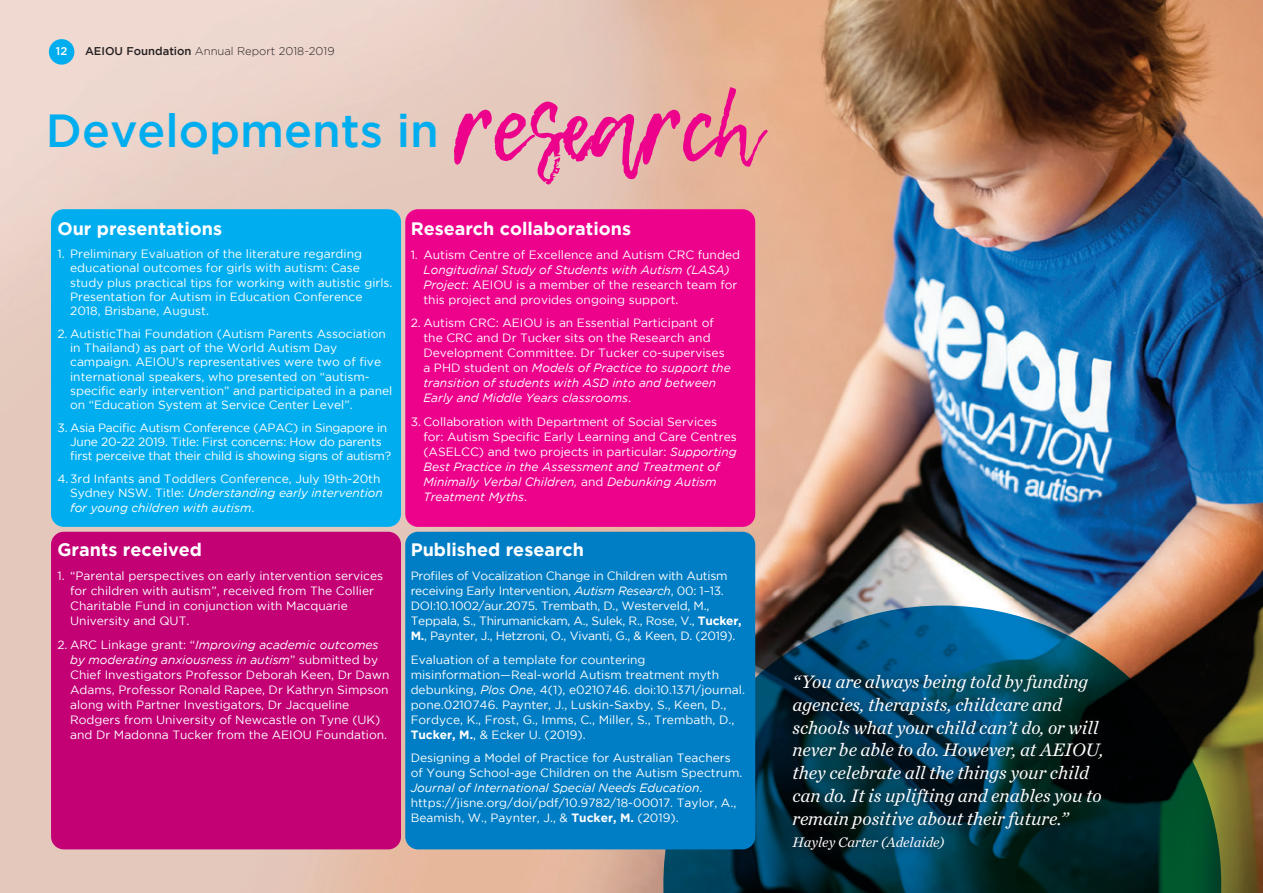
<style>
.page{position:relative;width:1263px;height:893px;background:#fff}
.page>*{position:absolute;margin:0;border:0;box-sizing:border-box;transform-origin:0 0}
.BODY{font:93.15px "Lemon Tuesday";color:#ed028c}
.BODY-2{font:500 46.35px "Gotham";color:#00aeef}
.BODY-3{font:italic 18.9px/22.8px "Chronicle Text G1";color:#fff}
.t1{font:700 18px "Gotham";color:#fff}
.BODY-4{font:italic 14.4px "Chronicle Text G1";color:#fff}
.t2{font:12px/15px "Gotham";color:#fff}
.t3{font:12px/15px "Gotham";letter-spacing:-.02em;color:#fff}
.t4{font:300 11.25px "Gotham";color:#231f20}
.t5{font:500 11.25px "Gotham";color:#fff}
.s1{font-weight:500}
.s2{font-style:italic}
.s3{font-weight:700}
</style>
<div class="page">
<img style="left:0;top:0;width:1263px;height:893px">
<svg style="left:663px;top:606px;width:558px;height:287px"></svg>
<div style="left:49px;top:39px;width:25px;height:26px;background:#00aeef;border-radius:50%"></div>
<div style="left:51px;top:209px;width:350px;height:318px;background:#00aeef;border-radius:13px"></div>
<div style="left:51px;top:532px;width:350px;height:317px;background:#c30175;border-radius:13px"></div>
<div style="left:405px;top:209px;width:350px;height:318px;background:#ed028c;border-radius:13px"></div>
<div style="left:405px;top:532px;width:350px;height:317px;background:#007ec5;border-radius:13px"></div>
<div style="left:784px;top:666px;width:326px;height:193px;background:#231f20;opacity:.75"></div>
<p class="t5" style="left:56px;top:45px;width:13px">12</p>
<p class="t4" style="left:85px;top:45px;width:251px"><span class="s1">AEIOU Foundation</span> Annual Report 2018-2019</p>
<p class="BODY-2" style="left:46px;top:105px;width:394px">Developments in</p>
<p class="BODY" style="left:451px;top:74px;width:307px">research</p>
<p class="t1" style="left:57px;top:219px;width:166px">Our presentations</p>
<p class="t2" style="left:70px;top:247px;width:324px;line-height:14.2px;text-indent:-13px">1. Preliminary Evaluation of the literature regarding educational outcomes for girls with autism: Case study plus practical tips for working with autistic girls.<br>Presentation for Autism in Education Conference 2018, Brisbane, August.</p>
<p class="t2" style="left:70px;top:326px;width:324px;line-height:14.2px;text-indent:-13px">2. AutisticThai Foundation (Autism Parents Association in Thailand) as part of the World Autism Day campaign. AEIOU’s representatives were two of five international speakers, who presented on “autism&shy;specific early intervention” and participated in a panel on “Education System at Service Center Level”.</p>
<p class="t3" style="left:70px;top:420px;width:322px;line-height:14.2px;text-indent:-13px">3. Asia Pacific Autism Conference (APAC) in Singapore in<br>June 20-22 2019. Title: First concerns: How do parents first perceive that their child is showing signs of autism?</p>
<p class="t2" style="left:70px;top:472px;width:314px;line-height:14.2px;text-indent:-13px">4.3rd Infants and Toddlers Conference, July 19th-20th<br>Sydney NSW. Title: <span class="s2">Understanding early intervention for young children with autism</span>.</p>
<p class="t1" style="left:57px;top:540px;width:146px">Grants received</p>
<p class="t2" style="left:70px;top:568px;width:314px;text-indent:-13px">1. “Parental perspectives on early intervention services for children with autism”, received from The Collier Charitable Fund in conjunction with Macquarie University and QUT.</p>
<p class="t2" style="left:70px;top:637px;width:321px;text-indent:-13px">2. ARC Linkage grant: “<span class="s2">Improving academic outcomes by moderating anxiousness in autism</span>” submitted by Chief Investigators Professor Deborah Keen, Dr Dawn Adams, Professor Ronald Rapee, Dr Kathryn Simpson along with Partner Investigators, Dr Jacqueline Rodgers from University of Newcastle on Tyne (UK) and Dr Madonna Tucker from the AEIOU Foundation.</p>
<p class="t1" style="left:411px;top:219px;width:222px">Research collaborations</p>
<p class="t2" style="left:423px;top:247px;width:318px;text-indent:-13px">1. Autism Centre of Excellence and Autism CRC funded <span class="s2">Longitudinal Study of Students with Autism (LASA)<br>Project</span>: AEIOU is a member of the research team for this project and provides ongoing support.</p>
<p class="t2" style="left:423px;top:315px;width:309px;text-indent:-13px">2. Autism CRC: AEIOU is an Essential Participant of the CRC and Dr Tucker sits on the Research and Development Committee. Dr Tucker co-supervises a PHD student on <span class="s2">Models of Practice to support the transition of students with ASD into and between Early and Middle Years classrooms</span>.</p>
<p class="t2" style="left:423px;top:414px;width:315px;text-indent:-13px">3. Collaboration with Department of Social Services for: Autism Specific Early Learning and Care Centres (ASELCC) and two projects in particular: <span class="s2">Supporting Best Practice in the Assessment and Treatment of Minimally Verbal Children,</span> and <span class="s2">Debunking Autism Treatment Myths</span>.</p>
<p class="t1" style="left:411px;top:540px;width:175px">Published research</p>
<p class="t3" style="left:411px;top:568px;width:332px">Profiles of Vocalization Change in Children with Autism receiving Early Intervention, <span class="s2">Autism Research</span>, 00: 1–13.<br>DOI:10.1002/aur.2075. Trembath, D., Westerveld, M., Teppala, S., Thirumanickam, A., Sulek, R., Rose, V., <span class="s3">Tucker, M.</span>, Paynter, J., Hetzroni, O., Vivanti, G., &amp; Keen, D. (2019).</p>
<p class="t2" style="left:411px;top:652px;width:336px">Evaluation of a template for countering misinformation—Real-world Autism treatment myth debunking, <span class="s2">Plos One</span>, 4(1), e0210746. doi:10.1371/journal. pone.0210746. Paynter, J., Luskin-Saxby, S., Keen, D., Fordyce, K., Frost, G., Imms, C., Miller, S., Trembath, D., <span class="s3">Tucker, M.</span>, &amp; Ecker U. (2019).</p>
<p class="t2" style="left:411px;top:750px;width:333px">Designing a Model of Practice for Australian Teachers of Young School-age Children on the Autism Spectrum.<br><span class="s2">Journal of International Special Needs Education</span>. https://jisne.org/doi/pdf/10.9782/18-00017. Taylor, A., Beamish, W., Paynter, J., &amp; <span class="s3">Tucker, M.</span> (2019).</p>
<p class="BODY-3" style="left:792px;top:669px;width:313px">“You are always being told by funding agencies, therapists, childcare and schools what your child can’t do, or will never be able to do. However, at AEIOU, they celebrate all the things your child can do. It is uplifting and enables you to remain positive about their future.”</p>
<p class="BODY-4" style="left:792px;top:831px;width:154px">Hayley Carter (Adelaide)</p>
</div>
